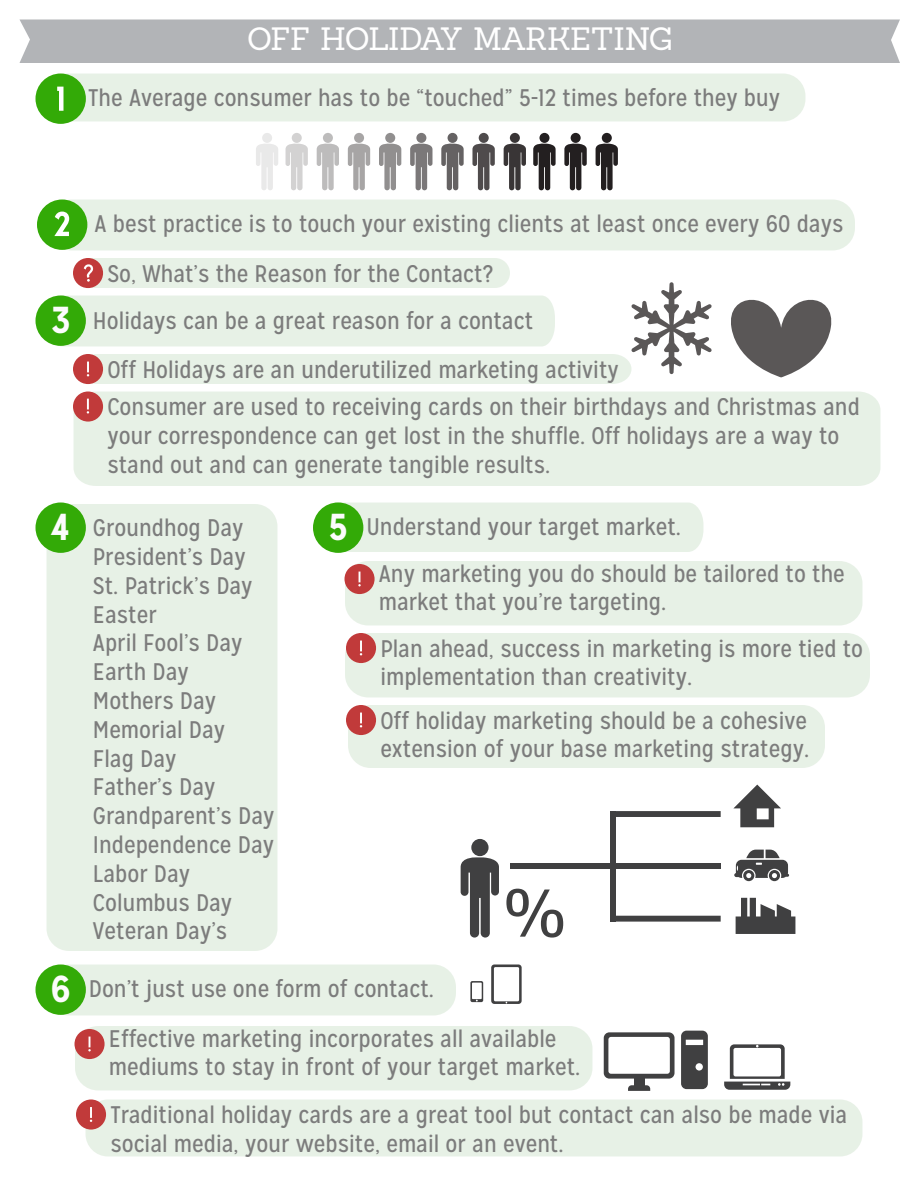
<style>
.page{position:relative;width:918px;height:1188px;background:#fff}
.page>*{position:absolute;margin:0;border:0;box-sizing:border-box;transform-origin:0 0}
.t1{font:700 37.5px "Mission Gothic";color:#fcfcfc}
.t2{font:31.5px "Sanchez";letter-spacing:-.035em;color:#fff}
.t3{font:24px/28.8px "Mission Gothic";color:#7c7c7c}
.s1{font-weight:700;font-size:37.5px;color:#fcfcfc}
</style>
<div class="page">
<div style="left:20px;top:20px;width:880px;height:43px;background:#b2b4b7"></div>
<svg style="left:286px;top:143px;width:22px;height:47px"></svg>
<div style="left:292px;top:133px;width:10px;height:10px;background:#d3d2d2;border-radius:50%"></div>
<svg style="left:317px;top:143px;width:22px;height:47px"></svg>
<svg style="left:323px;top:133px;width:10px;height:10px"></svg>
<svg style="left:348px;top:143px;width:22px;height:47px"></svg>
<svg style="left:354px;top:133px;width:10px;height:10px"></svg>
<svg style="left:379px;top:143px;width:22px;height:47px"></svg>
<svg style="left:385px;top:133px;width:10px;height:10px"></svg>
<svg style="left:410px;top:143px;width:22px;height:47px"></svg>
<svg style="left:416px;top:133px;width:10px;height:10px"></svg>
<svg style="left:441px;top:143px;width:23px;height:47px"></svg>
<svg style="left:448px;top:133px;width:10px;height:10px"></svg>
<svg style="left:472px;top:143px;width:23px;height:47px"></svg>
<svg style="left:479px;top:133px;width:10px;height:10px"></svg>
<svg style="left:504px;top:143px;width:22px;height:47px"></svg>
<svg style="left:510px;top:133px;width:10px;height:10px"></svg>
<svg style="left:533px;top:143px;width:23px;height:47px"></svg>
<div style="left:539px;top:133px;width:11px;height:10px;background:#231f20;border-radius:50%"></div>
<svg style="left:564px;top:143px;width:23px;height:47px"></svg>
<div style="left:571px;top:133px;width:10px;height:10px;background:#231f20;border-radius:50%"></div>
<svg style="left:596px;top:143px;width:22px;height:47px"></svg>
<div style="left:602px;top:133px;width:10px;height:10px;background:#231f20;border-radius:50%"></div>
<svg style="left:256px;top:144px;width:22px;height:46px"></svg>
<div style="left:262px;top:133px;width:10px;height:10px;background:#e9e9e9;border-radius:50%"></div>
<div style="left:45px;top:74px;width:761px;height:48px;background:#e7f1e6;border-radius:22px"></div>
<div style="left:36px;top:74px;width:50px;height:50px;background:#33aa07;border-radius:50%"></div>
<svg style="left:57px;top:87px;width:6px;height:24px"></svg>
<div style="left:50px;top:200px;width:805px;height:50px;background:#e7f1e6;border-radius:22px"></div>
<div style="left:37px;top:200px;width:50px;height:50px;background:#33aa07;border-radius:50%"></div>
<svg style="left:54px;top:212px;width:15px;height:24px"></svg>
<div style="left:78px;top:258px;width:432px;height:30px;background:#e7f1e6;border-radius:15px"></div>
<div style="left:73px;top:258px;width:30px;height:30px;background:#c13a3a;border-radius:50%"></div>
<div style="left:36px;top:296px;width:50px;height:50px;background:#33aa07;border-radius:50%"></div>
<div style="left:46px;top:504px;width:232px;height:447px;background:#e7f1e6;border-radius:22px"></div>
<div style="left:36px;top:502px;width:50px;height:51px;background:#33aa07;border-radius:50%"></div>
<div style="left:74px;top:392px;width:806px;height:94px;background:#e7f1e6"></div>
<div style="left:73px;top:392px;width:30px;height:30px;background:#c13a3a;border-radius:50%"></div>
<svg style="left:87px;top:399px;width:2px;height:15px"></svg>
<svg style="left:48px;top:264px;width:664px;height:120px"></svg>
<svg style="left:731px;top:300px;width:100px;height:77px"></svg>
<div style="left:323px;top:502px;width:381px;height:50px;background:#e7f1e6"></div>
<div style="left:313px;top:502px;width:50px;height:51px;background:#33aa07;border-radius:50%"></div>
<div style="left:345px;top:561px;width:517px;height:65px;background:#e7f1e6;border-radius:23px"></div>
<div style="left:345px;top:564px;width:30px;height:30px;background:#c13a3a;border-radius:50%"></div>
<svg style="left:358px;top:572px;width:3px;height:14px"></svg>
<div style="left:345px;top:633px;width:525px;height:65px;background:#e7f1e6;border-radius:23px"></div>
<div style="left:346px;top:633px;width:30px;height:30px;background:#c13a3a;border-radius:50%"></div>
<svg style="left:360px;top:641px;width:2px;height:14px"></svg>
<div style="left:348px;top:705px;width:477px;height:63px;background:#e7f1e6;border-radius:22px"></div>
<div style="left:346px;top:705px;width:30px;height:30px;background:#c13a3a;border-radius:50%"></div>
<svg style="left:360px;top:713px;width:2px;height:14px"></svg>
<svg style="left:734px;top:850px;width:55px;height:31px"></svg>
<svg style="left:736px;top:898px;width:59px;height:36px"></svg>
<svg style="left:461px;top:856px;width:38px;height:82px"></svg>
<div style="left:471px;top:839px;width:18px;height:17px;background:#404041;border-radius:50%"></div>
<svg style="left:733px;top:785px;width:48px;height:42px"></svg>
<div style="left:511px;top:863px;width:100px;height:6px;background:#404041"></div>
<div style="left:610px;top:811px;width:6px;height:111px;background:#404041"></div>
<div style="left:610px;top:811px;width:111px;height:6px;background:#404041"></div>
<div style="left:610px;top:916px;width:111px;height:6px;background:#404041"></div>
<div style="left:610px;top:863px;width:111px;height:6px;background:#404041"></div>
<svg style="left:506px;top:889px;width:57px;height:49px"></svg>
<div style="left:46px;top:964px;width:410px;height:52px;background:#e7f1e6;border-radius:22px"></div>
<div style="left:36px;top:964px;width:50px;height:51px;background:#33aa07;border-radius:50%"></div>
<div style="left:75px;top:1026px;width:517px;height:64px;background:#e7f1e6;border-radius:23px"></div>
<div style="left:75px;top:1029px;width:30px;height:30px;background:#c13a3a;border-radius:50%"></div>
<svg style="left:88px;top:1037px;width:3px;height:14px"></svg>
<div style="left:86px;top:1100px;width:776px;height:56px;background:#e7f1e6;border-radius:22px"></div>
<div style="left:76px;top:1100px;width:30px;height:30px;background:#c13a3a;border-radius:50%"></div>
<svg style="left:90px;top:1107px;width:2px;height:15px"></svg>
<svg style="left:724px;top:1044px;width:66px;height:46px"></svg>
<svg style="left:604px;top:1032px;width:71px;height:47px"></svg>
<svg style="left:628px;top:1085px;width:22px;height:6px"></svg>
<div style="left:634px;top:1076px;width:10px;height:11px;background:#404041"></div>
<svg style="left:681px;top:1031px;width:27px;height:58px;background:#545455"></svg>
<svg style="left:470px;top:981px;width:13px;height:21px"></svg>
<svg style="left:491px;top:964px;width:31px;height:40px"></svg>
<h2 class="t2" style="left:247px;top:19px;width:427px">OFF HOLIDAY MARKETING</h2>
<p class="t3" style="left:88px;top:84px;width:694px">The Average consumer has to be “touched” 5-12 times before they buy</p>
<p class="t3" style="left:107px;top:199px;width:738px;line-height:49.8px;text-indent:-13px">A best practice is to touch your existing clients at least once every 60 days<br>So, What’s the Reason for the Contact?</p>
<p class="t3" style="left:51px;top:307px;width:484px"><span class="s1">3</span> Holidays can be a great reason for a contact</p>
<p class="t3" style="left:107px;top:355px;width:513px">Off Holidays are an underutilized marketing activity</p>
<h1 class="t1" style="left:51px;top:503px;width:21px">4</h1>
<p class="t3" style="left:107px;top:393px;width:754px">Consumer are used to receiving cards on their birthdays and Christmas and your correspondence can get lost in the shuffle. Off holidays are a way to stand out and can generate tangible results.</p>
<p class="t3" style="left:93px;top:514px;width:183px">Groundhog Day<br>President’s Day<br>St. Patrick’s Day<br>Easter<br>April Fool’s Day<br>Earth Day<br>Mothers Day<br>Memorial Day<br>Flag Day<br>Father’s Day<br>Grandparent’s Day<br>Independence Day<br>Labor Day<br>Columbus Day<br>Veteran Day’s</p>
<p class="t3" style="left:379px;top:504px;width:467px;line-height:46.5px;text-indent:-51px"><span class="s1">5</span> Understand your target market.<br>Any marketing you do should be tailored to the</p>
<p class="t3" style="left:379px;top:579px;width:486px;line-height:46.2px">market that you’re targeting.<br>Plan ahead, success in marketing is more tied to</p>
<p class="t3" style="left:380px;top:656px;width:428px;line-height:43.2px">implementation than creativity.<br>Off holiday marketing should be a cohesive</p>
<p class="t3" style="left:380px;top:735px;width:430px">extension of your base marketing strategy.</p>
<p class="t3" style="left:109px;top:964px;width:449px;line-height:49.5px;text-indent:-58px"><span class="s1">6</span> Don’t just use one form of contact.<br>Effective marketing incorporates all available</p>
<p class="t3" style="left:109px;top:1043px;width:740px;line-height:47.7px">mediums to stay in front of your target market.<br>Traditional holiday cards are a great tool but contact can also be made via</p>
<p class="t3" style="left:110px;top:1129px;width:455px">social media, your website, email or an event.</p>
</div>
